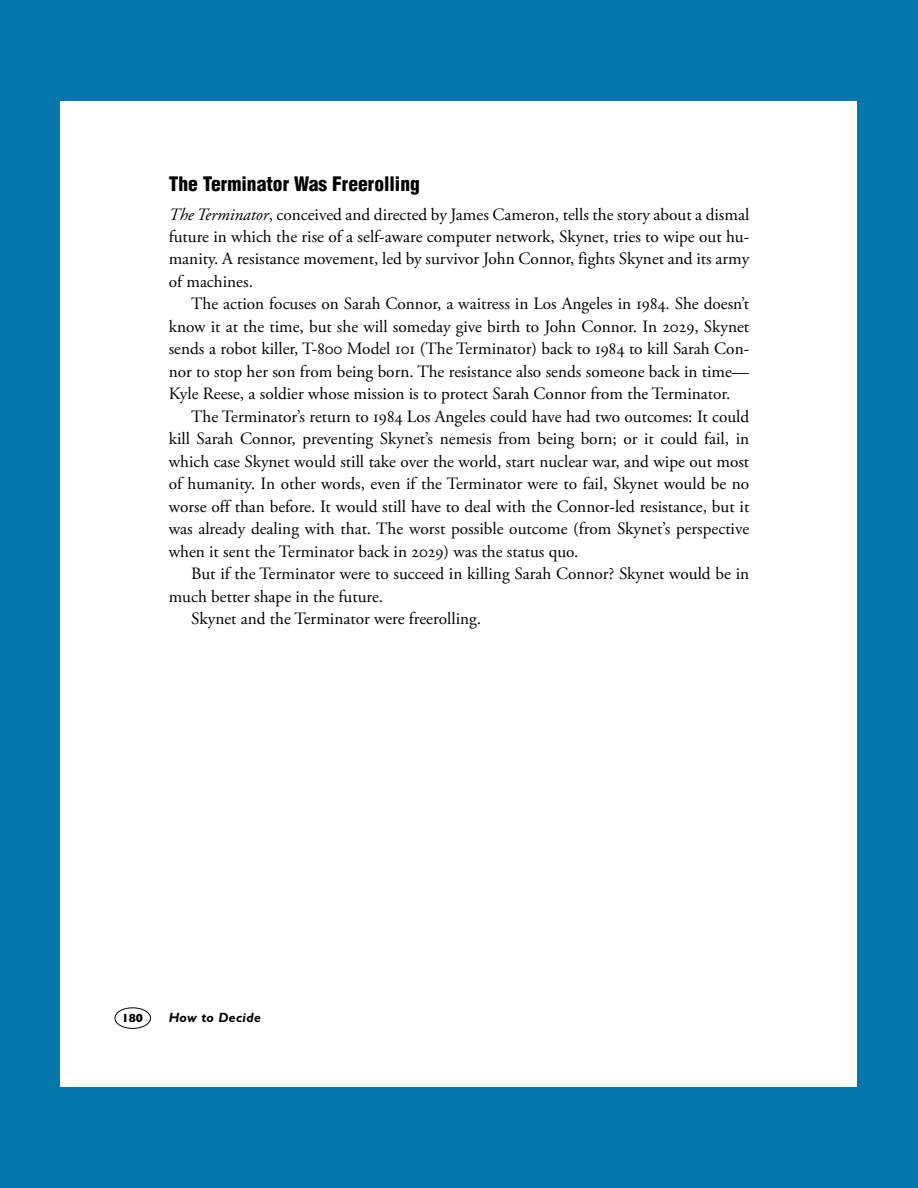
<style>
.page{position:relative;width:918px;height:1188px;background:#0676af}
.page>*{position:absolute;margin:0;border:0;box-sizing:border-box;transform-origin:0 0}
.t1{font:900 condensed 19.5px "Helvetica LT Std";color:#000}
.t2{font:17.25px/22.5px "Adobe Garamond Pro";color:#000;text-align:justify}
.t3{font:italic 700 13.5px "Gill Sans MT Std";letter-spacing:.025em;color:#000}
.t4{font:800 12px "Gill Sans MT Std";color:#000}
.s1{font-style:italic}
</style>
<div class="page">
<div style="left:61px;top:101px;width:796px;height:986px;background:#fff"></div>
<div style="left:115px;top:1008px;width:36px;height:21px;border:1px solid #000;border-radius:50%"></div>
<p class="t1" style="left:169px;top:172px;width:253px">The Terminator Was Freerolling</p>
<p class="t2" style="left:169px;top:203px;width:582px"><span class="s1">The Terminator</span>, conceived and directed by James Cameron, tells the story about a dismal future in which the rise of a self-aware computer network, Skynet, tries to wipe out hu&shy;manity. A resistance movement, led by survivor John Connor, fights Skynet and its army of machines.</p>
<p class="t2" style="left:169px;top:293px;width:582px;text-indent:22px">The action focuses on Sarah Connor, a waitress in Los Angeles in 1984. She doesn’t know it at the time, but she will someday give birth to John Connor. In 2029, Skynet sends a robot killer, T-800 Model 101 (The Terminator) back to 1984 to kill Sarah Con&shy;nor to stop her son from being born. The resistance also sends someone back in time— Kyle Reese, a soldier whose mission is to protect Sarah Connor from the Terminator.</p>
<p class="t2" style="left:169px;top:406px;width:582px;text-indent:22px">The Terminator’s return to 1984 Los Angeles could have had two outcomes: It could kill Sarah Connor, preventing Skynet’s nemesis from being born; or it could fail, in which case Skynet would still take over the world, start nuclear war, and wipe out most of humanity. In other words, even if the Terminator were to fail, Skynet would be no worse off than before. It would still have to deal with the Connor-led resistance, but it was already dealing with that. The worst possible outcome (from Skynet’s perspective when it sent the Terminator back in 2029) was the status quo.</p>
<p class="t2" style="left:191px;top:563px;width:560px">But if the Terminator were to succeed in killing Sarah Connor? Skynet would be in</p>
<p class="t2" style="left:169px;top:586px;width:216px">much better shape in the future.</p>
<p class="t2" style="left:191px;top:608px;width:291px">Skynet and the Terminator were freerolling.</p>
<p class="t4" style="left:122px;top:1011px;width:23px">180</p>
<p class="t3" style="left:169px;top:1009px;width:94px">How to Decide</p>
</div>
